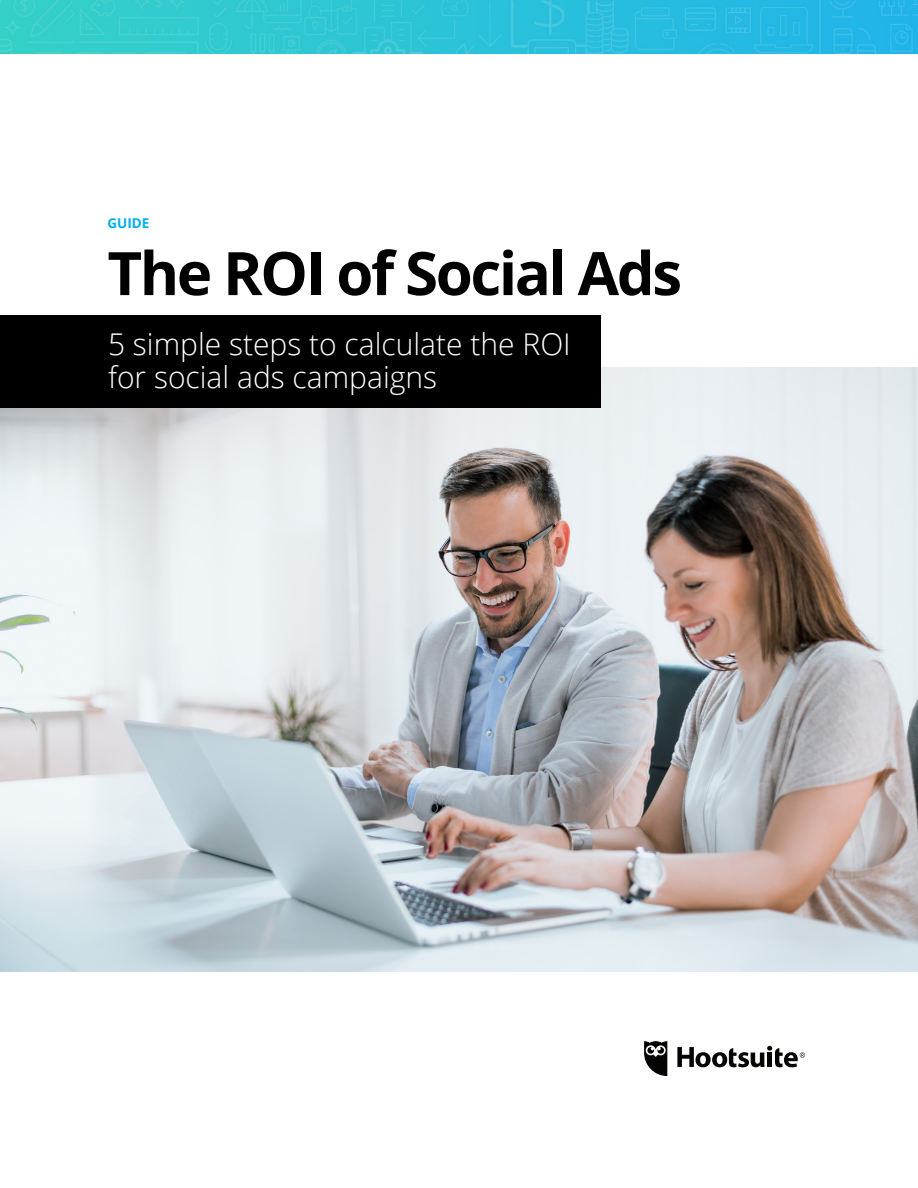
<style>
.page{position:relative;width:918px;height:1188px;background:#fff}
.page>*{position:absolute;margin:0;border:0;box-sizing:border-box;transform-origin:0 0}
.t1{font:700 60px "Open Sans";letter-spacing:-.04em;color:#000}
.t2{font:300 30px/33px "Open Sans";color:#fff}
.t3{font:700 13.5px "Open Sans";color:#00aeef}
</style>
<div class="page">
<img style="left:0;top:367px;width:918px;height:605px">
<div style="left:0;top:315px;width:600px;height:93px;background:#000"></div>
<svg style="left:644px;top:1041px;width:23px;height:35px"></svg>
<svg style="left:677px;top:1046px;width:128px;height:21px"></svg>
<img style="left:0;top:0;width:918px;height:54px">
<p class="t3" style="left:107px;top:214px;width:43px">GUIDE</p>
<h1 class="t1" style="left:107px;top:231px;width:576px">The ROI of Social Ads</h1>
<p class="t2" style="left:108px;top:326px;width:464px">5 simple steps to calculate the ROI for social ads campaigns</p>
</div>
